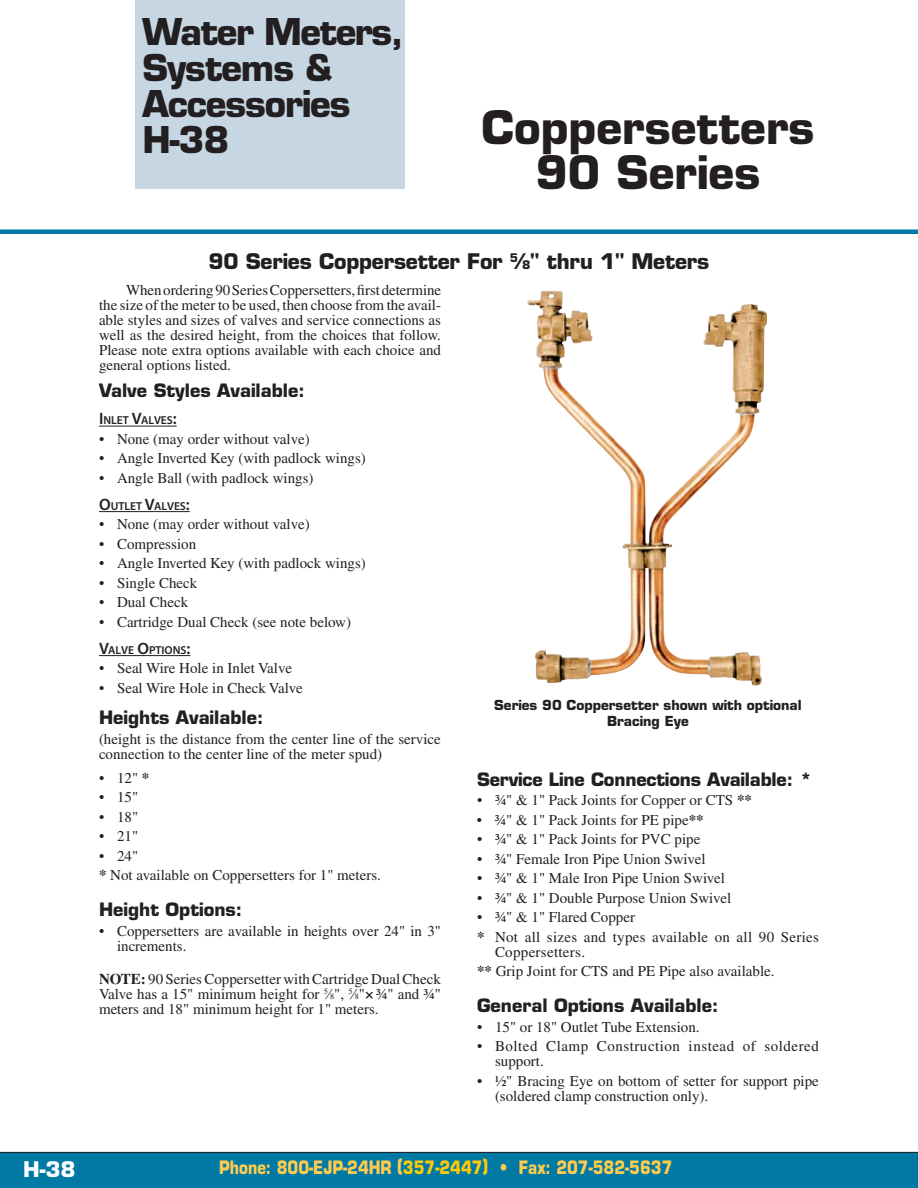
<style>
.page{position:relative;width:918px;height:1188px;background:#fff}
.page>*{position:absolute;margin:0;border:0;box-sizing:border-box;transform-origin:0 0}
.t1{font:700 45px/45px "Eurostile";color:#231f20;text-align:center}
.t2{font:700 36px/36px "Eurostile";letter-spacing:-.03em;color:#231f20}
.t3{font:700 21px "Eurostile";letter-spacing:-.01em;color:#231f20}
.t4{font:700 21px "Eurostile";color:#fff}
.t5{font:700 18px "Eurostile";color:#231f20}
.t6{font:700 18px "Eurostile";color:#ffcc4e;scale:.83 1}
.t7{font:15px/15px "Times";color:#231f20}
.t8{font:15px/19.5px "Times";letter-spacing:.02em;color:#231f20}
.t9{font:15px/15px "Times";letter-spacing:.035em;color:#231f20}
.t10{font:700 13.5px/16.2px "Eurostile";color:#231f20;text-align:center}
.t11{font:600 11.55px "Myriad Pro";color:#231f20}
.s1{font-size:11.55px}
.s2{font-size:16.5px}
.s3{font-weight:700}
.s4{font-size:8.25px}
.s5{color:#ffcb05}
</style>
<div class="page">
<hr style="left:99px;top:426px;width:78px;height:1px;background:#231f20">
<hr style="left:99px;top:511px;width:91px;height:1px;background:#231f20">
<hr style="left:99px;top:655px;width:91px;height:1px;background:#231f20">
<img style="left:527px;top:291px;width:181px;height:392px">
<div style="left:135px;top:0;width:270px;height:189px;background:#c7d6e3"></div>
<hr style="left:0;top:230px;width:918px;height:4px;background:#0079a4">
<div style="left:0;top:1152px;width:918px;height:36px;background:#0079a4"></div>
<h2 class="t2" style="left:142px;top:13px;width:263px">Water Meters,<br>Systems &amp;<br>Accessories<br>H-38</h2>
<h1 class="t1" style="left:481px;top:105px;width:335px">Coppersetters<br>90 Series</h1>
<h3 class="t3" style="left:209px;top:248px;width:502px">90 Series Coppersetter For <sup>5</sup>⁄<span class="s1">8</span>" thru 1" Meters</h3>
<p class="t7" style="left:99px;top:283px;width:344px;text-align:justify;text-indent:27px">When ordering 90 Series Coppersetters, first determine the size of the meter to be used, then choose from the avail&shy;able styles and sizes of valves and service connections as well as the desired height, from the choices that follow.<br>Please note extra options available with each choice and general options listed.</p>
<p class="t5" style="left:99px;top:379px;width:207px">Valve Styles Available:</p>
<p class="t11" style="left:99px;top:413px;width:79px"><span class="s2">I</span> NLET <span class="s2">V</span>ALVES<span class="s2">:</span></p>
<p class="t7" style="left:99px;top:431px;width:212px">• None (may order without valve)</p>
<p class="t7" style="left:99px;top:451px;width:268px">• Angle Inverted Key (with padlock wings)</p>
<p class="t7" style="left:99px;top:470px;width:216px">• Angle Ball (with padlock wings)</p>
<p class="t11" style="left:99px;top:499px;width:92px"><span class="s2">O</span>UTLET <span class="s2">V</span>ALVES<span class="s2">:</span></p>
<p class="t7" style="left:99px;top:517px;width:212px">• None (may order without valve)</p>
<p class="t7" style="left:99px;top:536px;width:99px">• Compression</p>
<p class="t7" style="left:99px;top:556px;width:268px">• Angle Inverted Key (with padlock wings)</p>
<p class="t7" style="left:99px;top:575px;width:100px">• Single Check</p>
<p class="t7" style="left:99px;top:595px;width:91px">• Dual Check</p>
<p class="t7" style="left:99px;top:614px;width:254px">• Cartridge Dual Check (see note below)</p>
<p class="t11" style="left:99px;top:643px;width:93px"><span class="s2">V</span>ALVE <span class="s2">O</span>PTIONS<span class="s2">:</span></p>
<p class="t7" style="left:99px;top:661px;width:195px">• Seal Wire Hole in Inlet Valve</p>
<p class="t7" style="left:99px;top:680px;width:205px">• Seal Wire Hole in Check Valve</p>
<p class="t5" style="left:99px;top:706px;width:166px">Heights Available:</p>
<p class="t7" style="left:99px;top:731px;width:343px">(height is the distance from the center line of the service connection to the center line of the meter spud)</p>
<p class="t7" style="left:99px;top:770px;width:52px">• 12" <span class="s3">*</span></p>
<p class="t7" style="left:99px;top:790px;width:41px">• 15"</p>
<p class="t7" style="left:99px;top:809px;width:41px">• 18"</p>
<p class="t7" style="left:99px;top:829px;width:41px">• 21"</p>
<p class="t7" style="left:99px;top:846px;width:284px;line-height:19.5px">• 24"<br><span class="s3">*</span> Not available on Coppersetters for 1" meters.</p>
<p class="t5" style="left:99px;top:898px;width:145px">Height Options:</p>
<p class="t7" style="left:117px;top:923px;width:326px;text-indent:-18px">• Coppersetters are available in heights over 24" in 3" increments.</p>
<p class="t7" style="left:99px;top:971px;width:344px;text-align:justify"><span class="s3">NOTE:</span> 90 Series Coppersetter with Cartridge Dual Check Valve has a 15" minimum height for <sup>5</sup>⁄<span class="s4">8</span>", <sup>5</sup>⁄<span class="s4">8</span>"<span class="s3">×</span> ¾" and ¾" meters and 18" minimum height for 1" meters.</p>
<p class="t10" style="left:494px;top:697px;width:309px">Series 90 Coppersetter shown with optional<br>Bracing Eye</p>
<p class="t5" style="left:477px;top:768px;width:337px">Service Line Connections Available: *</p>
<p class="t7" style="left:477px;top:792px;width:277px">• ¾" &amp; 1" Pack Joints for Copper or CTS <span class="s3">**</span></p>
<p class="t7" style="left:477px;top:812px;width:228px">• ¾" &amp; 1" Pack Joints for PE pipe<span class="s3">**</span></p>
<p class="t7" style="left:477px;top:831px;width:225px">• ¾" &amp; 1" Pack Joints for PVC pipe</p>
<p class="t7" style="left:477px;top:851px;width:230px">• ¾" Female Iron Pipe Union Swivel</p>
<p class="t7" style="left:477px;top:870px;width:249px">• ¾" &amp; 1" Male Iron Pipe Union Swivel</p>
<p class="t7" style="left:477px;top:890px;width:256px">• ¾" &amp; 1" Double Purpose Union Swivel</p>
<p class="t8" style="left:477px;top:907px;width:343px">• ¾" &amp; 1" Flared Copper<br><span class="s3">*</span> Not all sizes and types available on all 90 Series</p>
<p class="t7" style="left:477px;top:942px;width:299px;line-height:19.5px;text-indent:18px">Coppersetters.<br><span class="s3">**</span> Grip Joint for CTS and PE Pipe also available.</p>
<p class="t5" style="left:477px;top:994px;width:243px">General Options Available:</p>
<p class="t7" style="left:477px;top:1019px;width:224px">• 15" or 18" Outlet Tube Extension.</p>
<p class="t9" style="left:495px;top:1038px;width:325px;text-indent:-18px">• Bolted Clamp Construction instead of soldered support.</p>
<p class="t7" style="left:495px;top:1073px;width:325px;text-indent:-18px">• ½" Bracing Eye on bottom of setter for support pipe (soldered clamp construction only).</p>
<h3 class="t4" style="left:23px;top:1156px;width:54px">H-38</h3>
<p class="t6" style="left:219px;top:1156px;width:548px">Phone: 800-EJP-24HR (<span class="s5">357-2447)</span> • Fax: 207-582-5637</p>
</div>
